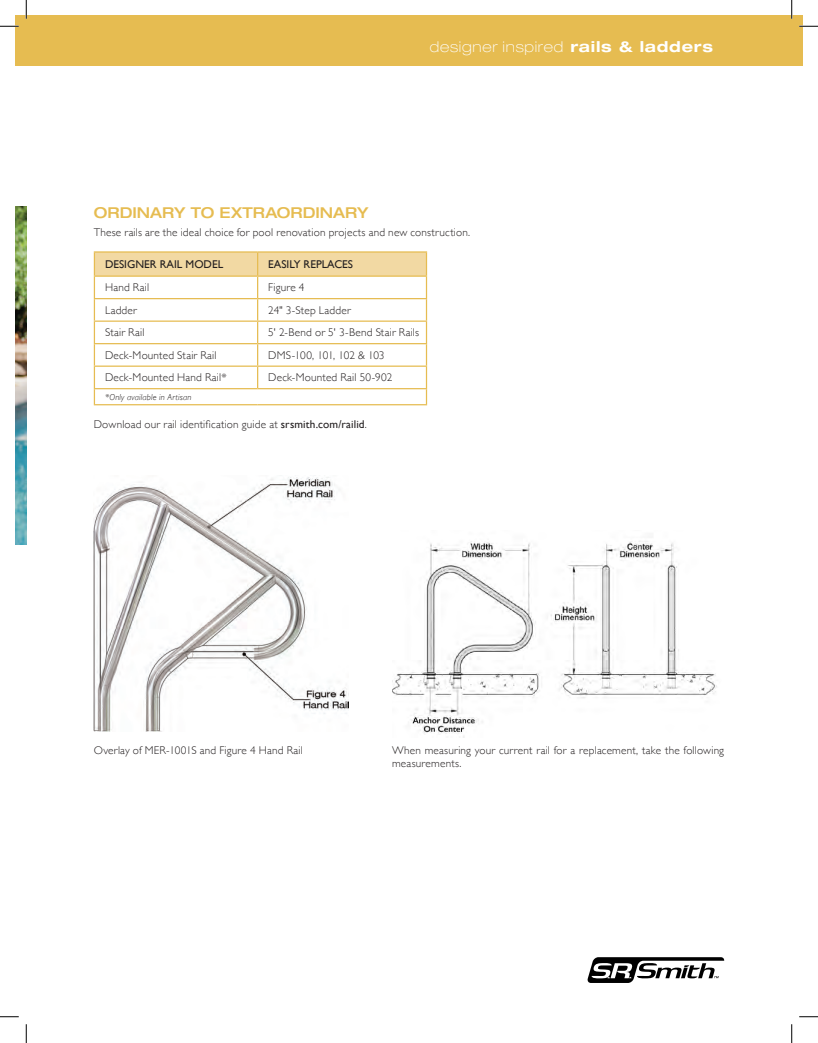
<style>
.page{position:relative;width:818px;height:1043px;background:#fff}
.page>*{position:absolute;margin:0;border:0;box-sizing:border-box;transform-origin:0 0}
.t1{font:100 expanded 15px "Helvetica Neue";letter-spacing:.05em;color:#fff}
.SUBHEAD_color_CAPS{font:500 expanded 15px "Helvetica Neue";color:#e6bc51}
.CELL_ITALIC{font:300 11.25px "Gill Sans";letter-spacing:.015em;color:#231f20}
.BODY_COPY{font:300 11.25px "Gill Sans";letter-spacing:.015em;color:#231f20}
.DESCRIPTION_COPY{font:300 11.25px/12.5px "Gill Sans";letter-spacing:.015em;color:#231f20}
.TABLE_SLANT_TEXT{font:11.25px "Gill Sans";color:#231f20}
.CELL_ITALIC-2{font:300 11.25px "Gill Sans";letter-spacing:-.02em;color:#231f20}
.CELL_ITALIC-3{font:italic 300 8.75px "Gill Sans";letter-spacing:.02em;color:#231f20}
.s1{font-weight:700}
.s2{font-weight:400}
</style>
<div class="page">
<img style="left:15px;top:206px;width:11px;height:338px">
<div style="left:15px;top:15px;width:787px;height:51px;background:#e6bc51"></div>
<svg style="left:587px;top:957px;width:137px;height:25px"></svg>
<hr style="left:94px;top:251px;width:164px;height:1px;background:#e6bc51">
<hr style="left:258px;top:251px;width:169px;height:1px;background:#e6bc51">
<svg style="left:94px;top:252px;width:333px;height:152px"></svg>
<hr style="left:94px;top:404px;width:164px;height:1px;background:#e6bc51">
<hr style="left:258px;top:404px;width:169px;height:1px;background:#e6bc51">
<img style="left:94px;top:477px;width:254px;height:254px">
<img style="left:392px;top:541px;width:325px;height:196px">
<svg style="left:0;top:25px;width:19px;height:2px"></svg>
<svg style="left:799px;top:25px;width:19px;height:2px"></svg>
<svg style="left:0;top:1016px;width:19px;height:1px"></svg>
<svg style="left:799px;top:1016px;width:19px;height:1px"></svg>
<svg style="left:25px;top:0;width:2px;height:19px"></svg>
<svg style="left:25px;top:1024px;width:2px;height:18px"></svg>
<svg style="left:791px;top:0;width:1px;height:19px"></svg>
<svg style="left:791px;top:1024px;width:1px;height:18px"></svg>
<p class="t1" style="left:430px;top:38px;width:284px">designer inspired <span class="s1">rails &amp; ladders</span></p>
<p class="SUBHEAD_color_CAPS" style="left:94px;top:203px;width:276px">ORDINARY TO EXTRAORDINARY</p>
<p class="BODY_COPY" style="left:94px;top:223px;width:378px">These rails are the ideal choice for pool renovation projects and new construction.</p>
<p class="TABLE_SLANT_TEXT" style="left:105px;top:257px;width:120px">DESIGNER RAIL MODEL</p>
<p class="TABLE_SLANT_TEXT" style="left:268px;top:257px;width:86px">EASILY REPLACES</p>
<p class="CELL_ITALIC" style="left:105px;top:279px;width:46px">Hand Rail</p>
<p class="CELL_ITALIC" style="left:268px;top:279px;width:38px">Figure 4</p>
<p class="CELL_ITALIC" style="left:105px;top:301px;width:33px">Ladder</p>
<p class="CELL_ITALIC" style="left:268px;top:301px;width:84px">24" 3-Step Ladder</p>
<p class="CELL_ITALIC" style="left:105px;top:324px;width:41px">Stair Rail</p>
<p class="CELL_ITALIC" style="left:268px;top:324px;width:152px">5' 2-Bend or 5' 3-Bend Stair Rails</p>
<p class="CELL_ITALIC" style="left:105px;top:346px;width:113px">Deck-Mounted Stair Rail</p>
<p class="CELL_ITALIC-2" style="left:268px;top:346px;width:118px">DMS-100, 101, 102 &amp; 103</p>
<p class="CELL_ITALIC" style="left:105px;top:369px;width:123px">Deck-Mounted Hand Rail*</p>
<p class="CELL_ITALIC" style="left:268px;top:369px;width:125px">Deck-Mounted Rail 50-902</p>
<p class="CELL_ITALIC-3" style="left:105px;top:392px;width:88px">*Only available in Artisan</p>
<p class="BODY_COPY" style="left:94px;top:415px;width:274px">Download our rail identification guide at <span class="s2">srsmith.com/railid</span>.</p>
<p class="DESCRIPTION_COPY" style="left:94px;top:744px;width:210px">Overlay of MER-1001S and Figure 4 Hand Rail</p>
<p class="DESCRIPTION_COPY" style="left:392px;top:744px;width:333px">When measuring your current rail for a replacement, take the following measurements.</p>
</div>
